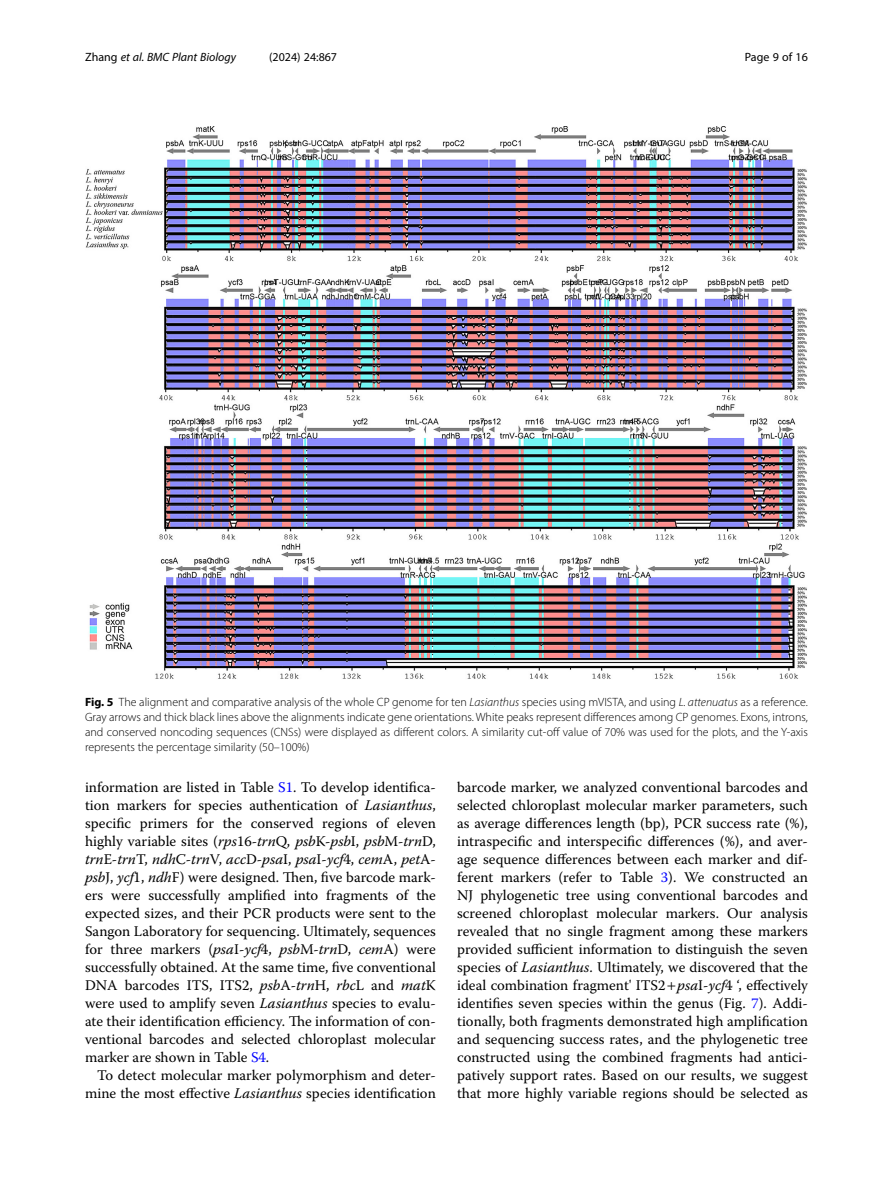
<style>
.page{position:relative;width:893px;height:1191px;background:#fff}
.page>*{position:absolute;margin:0;border:0;box-sizing:border-box;transform-origin:0 0}
.Body_Text_Indent{font:14.7px/18px "Warnock Pro";color:#000;text-align:right}
.Body_Text{font:14.7px/18px "Warnock Pro";color:#000;text-align:justify}
.Figure_Caption{font:300 12px/15px "Myriad Pro";color:#000;text-align:justify}
.t1{font:italic 12px "Myriad Pro";color:#000}
.t2{font:12px "Myriad Pro";color:#000}
.s1{font-style:normal}
.s2{font-weight:700}
.s3{font-style:italic}
.s4{color:#00f}
</style>
<div class="page">
<img style="left:85px;top:126px;width:722px;height:553px">
<p class="t1" style="left:85px;top:50px;width:152px"><span class="s1">Zhang</span> et al. BMC Plant Biology</p>
<p class="t2" style="left:269px;top:50px;width:70px">(2024) 24:867</p>
<p class="t2" style="left:745px;top:50px;width:65px">Page 9 of 16</p>
<p class="Figure_Caption" style="left:85px;top:694px;width:724px"><span class="s2">Fig. 5</span> The alignment and comparative analysis of the whole CP genome for ten <span class="s3">Lasianthus</span> species using mVISTA, and using <span class="s3">L. attenuatus</span> as a reference.<br>Gray arrows and thick black lines above the alignments indicate gene orientations. White peaks represent differences among CP genomes. Exons, introns, and conserved noncoding sequences (CNSs) were displayed as different colors. A similarity cut-off value of 70% was used for the plots, and the Y-axis represents the percentage similarity (50–100%)</p>
<p class="Body_Text" style="left:85px;top:778px;width:352px">information are listed in Table <span class="s4">S1</span>. To develop identifica&shy;tion markers for species authentication of <span class="s3">Lasianthus</span>, specific primers for the conserved regions of eleven highly variable sites (<span class="s3">rps</span>16-<span class="s3">trn</span>Q, <span class="s3">psb</span>K-<span class="s3">psb</span>I, <span class="s3">psb</span>M-<span class="s3">trn</span>D, <span class="s3">trn</span>E-<span class="s3">trn</span>T, <span class="s3">ndh</span>C-<span class="s3">trn</span>V, <span class="s3">acc</span>D-<span class="s3">psa</span>I, <span class="s3">psa</span>I-<span class="s3">ycf</span>4, <span class="s3">cem</span>A, <span class="s3">pet</span>A&shy;<span class="s3">psb</span>J, <span class="s3">ycf</span>1, <span class="s3">ndh</span>F) were designed. Then, five barcode mark&shy;ers were successfully amplified into fragments of the expected sizes, and their PCR products were sent to the Sangon Laboratory for sequencing. Ultimately, sequences for three markers (<span class="s3">psa</span>I-<span class="s3">ycf</span>4, <span class="s3">psb</span>M-<span class="s3">trn</span>D, <span class="s3">cem</span>A) were successfully obtained. At the same time, five conventional DNA barcodes ITS, ITS2, <span class="s3">psb</span>A-<span class="s3">trn</span>H, <span class="s3">rbc</span>L and <span class="s3">mat</span>K were used to amplify seven <span class="s3">Lasianthus</span> species to evalu&shy;ate their identification efficiency. The information of con&shy;ventional barcodes and selected chloroplast molecular marker are shown in Table <span class="s4">S4</span>.</p>
<p class="Body_Text_Indent" style="left:85px;top:1066px;width:352px">To detect molecular marker polymorphism and deter&shy;mine the most effective <span class="s3">Lasianthus</span> species identification</p>
<p class="Body_Text_Indent" style="left:457px;top:778px;width:352px;text-align:justify">barcode marker, we analyzed conventional barcodes and selected chloroplast molecular marker parameters, such as average differences length (bp), PCR success rate (%), intraspecific and interspecific differences (%), and aver&shy;age sequence differences between each marker and dif&shy;ferent markers (refer to Table <span class="s4">3</span>). We constructed an NJ phylogenetic tree using conventional barcodes and screened chloroplast molecular markers. Our analysis revealed that no single fragment among these markers provided sufficient information to distinguish the seven species of <span class="s3">Lasianthus</span>. Ultimately, we discovered that the ideal combination fragment' ITS2 <span class="s3">psa</span>I-<span class="s3">ycf</span>4 ‘, effectively identifies seven species within the genus (Fig. <span class="s4">7</span>). Addi&shy;tionally, both fragments demonstrated high amplification and sequencing success rates, and the phylogenetic tree constructed using the combined fragments had antici&shy;patively support rates. Based on our results, we suggest that more highly variable regions should be selected as</p>
</div>
